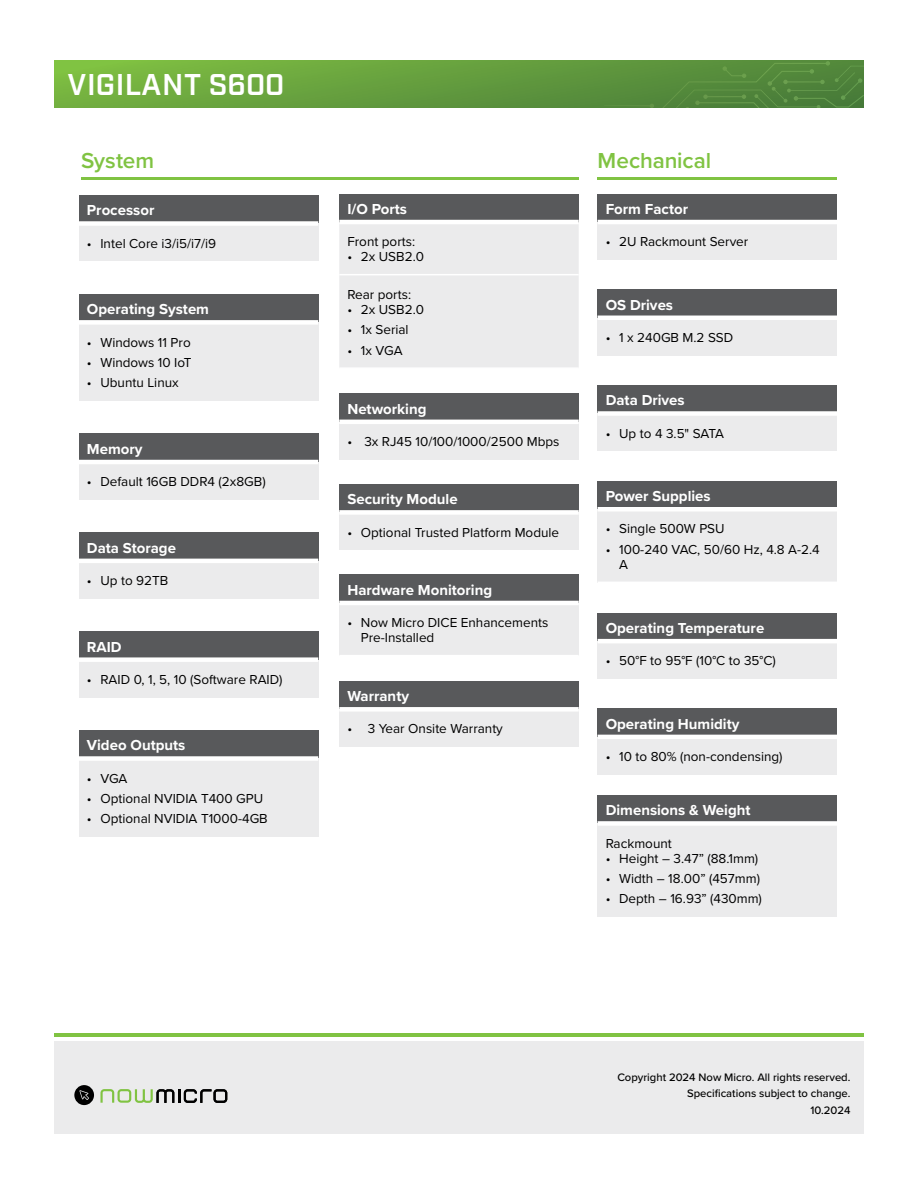
<style>
.page{position:relative;width:918px;height:1188px;background:#fff}
.page>*{position:absolute;margin:0;border:0;box-sizing:border-box;transform-origin:0 0}
.t1{font:600 30px "Industry";letter-spacing:.01em;color:#fff}
.t2{font:600 22.5px "Proxima Nova";letter-spacing:-.005em;color:#80c342}
.t3{font:700 15px "Proxima Nova";color:#fff}
.t4{font:13.5px/15px "Proxima Nova";color:#000}
.t5{font:500 11.25px/16.5px "Proxima Nova";color:#000;text-align:right}
</style>
<div class="page">
<svg style="left:54px;top:60px;width:810px;height:48px;background:#6da83f"></svg>
<div style="left:79px;top:195px;width:239px;height:29px;background:#58595b"></div>
<div style="left:79px;top:224px;width:239px;height:37px;background:#ebebec"></div>
<div style="left:79px;top:221px;width:239px;height:5px;background:#fff"></div>
<div style="left:79px;top:294px;width:239px;height:28px;background:#58595b"></div>
<div style="left:79px;top:322px;width:239px;height:79px;background:#ebebec"></div>
<div style="left:79px;top:320px;width:239px;height:5px;background:#fff"></div>
<div style="left:79px;top:434px;width:239px;height:28px;background:#58595b"></div>
<div style="left:79px;top:462px;width:239px;height:38px;background:#ebebec"></div>
<hr style="left:79px;top:460px;width:239px;height:4px;background:#fff">
<div style="left:79px;top:533px;width:239px;height:28px;background:#58595b"></div>
<div style="left:79px;top:561px;width:239px;height:38px;background:#ebebec"></div>
<hr style="left:79px;top:559px;width:239px;height:4px;background:#fff">
<div style="left:79px;top:632px;width:239px;height:28px;background:#58595b"></div>
<div style="left:79px;top:660px;width:239px;height:37px;background:#ebebec"></div>
<div style="left:79px;top:657px;width:239px;height:5px;background:#fff"></div>
<div style="left:79px;top:730px;width:239px;height:29px;background:#58595b"></div>
<div style="left:79px;top:759px;width:239px;height:78px;background:#ebebec"></div>
<div style="left:79px;top:756px;width:239px;height:5px;background:#fff"></div>
<div style="left:339px;top:194px;width:240px;height:28px;background:#58595b"></div>
<div style="left:339px;top:224px;width:240px;height:143px;background:#ebebec"></div>
<hr style="left:339px;top:220px;width:240px;height:4px;background:#fff">
<hr style="left:339px;top:274px;width:240px;height:1px;background:#fff">
<div style="left:339px;top:394px;width:240px;height:28px;background:#58595b"></div>
<div style="left:339px;top:422px;width:240px;height:37px;background:#ebebec"></div>
<hr style="left:339px;top:420px;width:240px;height:4px;background:#fff">
<div style="left:339px;top:484px;width:240px;height:28px;background:#58595b"></div>
<div style="left:339px;top:512px;width:240px;height:38px;background:#ebebec"></div>
<div style="left:339px;top:510px;width:240px;height:5px;background:#fff"></div>
<div style="left:339px;top:575px;width:240px;height:28px;background:#58595b"></div>
<div style="left:339px;top:603px;width:240px;height:53px;background:#ebebec"></div>
<hr style="left:339px;top:601px;width:240px;height:4px;background:#fff">
<hr style="left:339px;top:655px;width:240px;height:1px;background:#fff">
<div style="left:339px;top:681px;width:240px;height:28px;background:#58595b"></div>
<div style="left:339px;top:709px;width:240px;height:38px;background:#ebebec"></div>
<div style="left:339px;top:707px;width:240px;height:5px;background:#fff"></div>
<div style="left:598px;top:194px;width:239px;height:28px;background:#58595b"></div>
<div style="left:598px;top:222px;width:239px;height:38px;background:#ebebec"></div>
<hr style="left:598px;top:220px;width:239px;height:4px;background:#fff">
<div style="left:598px;top:290px;width:239px;height:28px;background:#58595b"></div>
<div style="left:598px;top:318px;width:239px;height:37px;background:#ebebec"></div>
<hr style="left:598px;top:316px;width:239px;height:4px;background:#fff">
<div style="left:598px;top:385px;width:239px;height:29px;background:#58595b"></div>
<div style="left:598px;top:414px;width:239px;height:37px;background:#ebebec"></div>
<div style="left:598px;top:411px;width:239px;height:5px;background:#fff"></div>
<div style="left:598px;top:481px;width:239px;height:28px;background:#58595b"></div>
<div style="left:598px;top:509px;width:239px;height:73px;background:#ebebec"></div>
<div style="left:598px;top:507px;width:239px;height:5px;background:#fff"></div>
<div style="left:598px;top:613px;width:239px;height:28px;background:#58595b"></div>
<div style="left:598px;top:641px;width:239px;height:38px;background:#ebebec"></div>
<hr style="left:598px;top:639px;width:239px;height:4px;background:#fff">
<div style="left:598px;top:709px;width:239px;height:28px;background:#58595b"></div>
<div style="left:598px;top:737px;width:239px;height:38px;background:#ebebec"></div>
<hr style="left:598px;top:735px;width:239px;height:4px;background:#fff">
<div style="left:598px;top:795px;width:239px;height:28px;background:#58595b"></div>
<div style="left:598px;top:823px;width:239px;height:94px;background:#ebebec"></div>
<div style="left:598px;top:821px;width:239px;height:5px;background:#fff"></div>
<hr style="left:54px;top:1033px;width:810px;height:4px;background:#80c342">
<hr style="left:81px;top:177px;width:498px;height:2px;background:#80c342">
<hr style="left:598px;top:177px;width:239px;height:2px;background:#80c342">
<div style="left:54px;top:1041px;width:810px;height:93px;background:#ebebec"></div>
<svg style="left:100px;top:1089px;width:127px;height:14px"></svg>
<svg style="left:74px;top:1085px;width:20px;height:20px"></svg>
<svg style="left:490px;top:61px;width:374px;height:47px;background:#578d3c"></svg>
<h1 class="t1" style="left:68px;top:67px;width:218px">VIGILANT S600</h1>
<h2 class="t2" style="left:81px;top:144px;width:75px">System</h2>
<h2 class="t2" style="left:598px;top:144px;width:115px">Mechanical</h2>
<p class="t3" style="left:87px;top:199px;width:69px">Processor</p>
<p class="t4" style="left:87px;top:235px;width:131px">• Intel Core i3/i5/i7/i9</p>
<p class="t3" style="left:87px;top:298px;width:124px">Operating System</p>
<p class="t4" style="left:87px;top:334px;width:105px">• Windows 11 Pro</p>
<p class="t4" style="left:87px;top:354px;width:106px">• Windows 10 IoT</p>
<p class="t4" style="left:87px;top:375px;width:93px">• Ubuntu Linux</p>
<p class="t3" style="left:87px;top:438px;width:57px">Memory</p>
<p class="t4" style="left:87px;top:474px;width:180px">• Default 16GB DDR4 (2x8GB)</p>
<p class="t3" style="left:87px;top:537px;width:91px">Data Storage</p>
<p class="t4" style="left:87px;top:572px;width:83px">• Up to 92TB</p>
<p class="t3" style="left:87px;top:635px;width:36px">RAID</p>
<p class="t4" style="left:87px;top:671px;width:197px">• RAID 0, 1, 5, 10 (Software RAID)</p>
<p class="t3" style="left:87px;top:734px;width:100px">Video Outputs</p>
<p class="t4" style="left:87px;top:770px;width:42px">• VGA</p>
<p class="t4" style="left:87px;top:791px;width:178px">• Optional NVIDIA T400 GPU</p>
<p class="t4" style="left:87px;top:811px;width:182px">• Optional NVIDIA T1000-4GB</p>
<p class="t3" style="left:347px;top:198px;width:61px">I/O Ports</p>
<p class="t4" style="left:347px;top:234px;width:69px">Front ports:</p>
<p class="t4" style="left:347px;top:249px;width:78px">• 2x USB2.0</p>
<p class="t4" style="left:347px;top:286px;width:65px">Rear ports:</p>
<p class="t4" style="left:347px;top:301px;width:78px">• 2x USB2.0</p>
<p class="t4" style="left:347px;top:322px;width:63px">• 1x Serial</p>
<p class="t4" style="left:347px;top:342px;width:57px">• 1x VGA</p>
<p class="t3" style="left:347px;top:398px;width:81px">Networking</p>
<p class="t4" style="left:347px;top:433px;width:214px">• 3x RJ45 10/100/1000/2500 Mbps</p>
<p class="t3" style="left:347px;top:488px;width:112px">Security Module</p>
<p class="t4" style="left:347px;top:524px;width:213px">• Optional Trusted Platform Module</p>
<p class="t3" style="left:347px;top:579px;width:146px">Hardware Monitoring</p>
<p class="t4" style="left:361px;top:615px;width:189px;text-indent:-14px">• Now Micro DICE Enhancements<br>Pre-Installed</p>
<p class="t3" style="left:347px;top:685px;width:63px">Warranty</p>
<p class="t4" style="left:347px;top:721px;width:157px">• 3 Year Onsite Warranty</p>
<p class="t3" style="left:606px;top:198px;width:84px">Form Factor</p>
<p class="t4" style="left:606px;top:234px;width:144px">• 2U Rackmount Server</p>
<p class="t3" style="left:606px;top:293px;width:69px">OS Drives</p>
<p class="t4" style="left:606px;top:329px;width:129px">• 1 x 240GB M.2 SSD</p>
<p class="t3" style="left:606px;top:389px;width:81px">Data Drives</p>
<p class="t4" style="left:606px;top:425px;width:120px">• Up to 4 3.5" SATA</p>
<p class="t3" style="left:606px;top:485px;width:107px">Power Supplies</p>
<p class="t4" style="left:606px;top:521px;width:120px">• Single 500W PSU</p>
<p class="t4" style="left:619px;top:541px;width:202px;text-indent:-14px">• 100-240 VAC, 50/60 Hz, 4.8 A-2.4<br>A</p>
<p class="t3" style="left:606px;top:617px;width:160px">Operating Temperature</p>
<p class="t4" style="left:606px;top:653px;width:172px">• 50°F to 95°F (10°C to 35°C)</p>
<p class="t3" style="left:606px;top:713px;width:135px">Operating Humidity</p>
<p class="t4" style="left:606px;top:748px;width:178px">• 10 to 80% (non-condensing)</p>
<p class="t3" style="left:606px;top:799px;width:146px">Dimensions &amp; Weight</p>
<p class="t4" style="left:606px;top:835px;width:68px">Rackmount</p>
<p class="t4" style="left:606px;top:850px;width:154px">• Height – 3.47” (88.1mm)</p>
<p class="t4" style="left:606px;top:870px;width:156px">• Width – 18.00” (457mm)</p>
<p class="t4" style="left:606px;top:891px;width:158px">• Depth – 16.93” (430mm)</p>
<p class="t5" style="left:617px;top:1068px;width:235px">Copyright 2024 Now Micro. All rights reserved.<br>Specifications subject to change.<br>10.2024</p>
</div>
